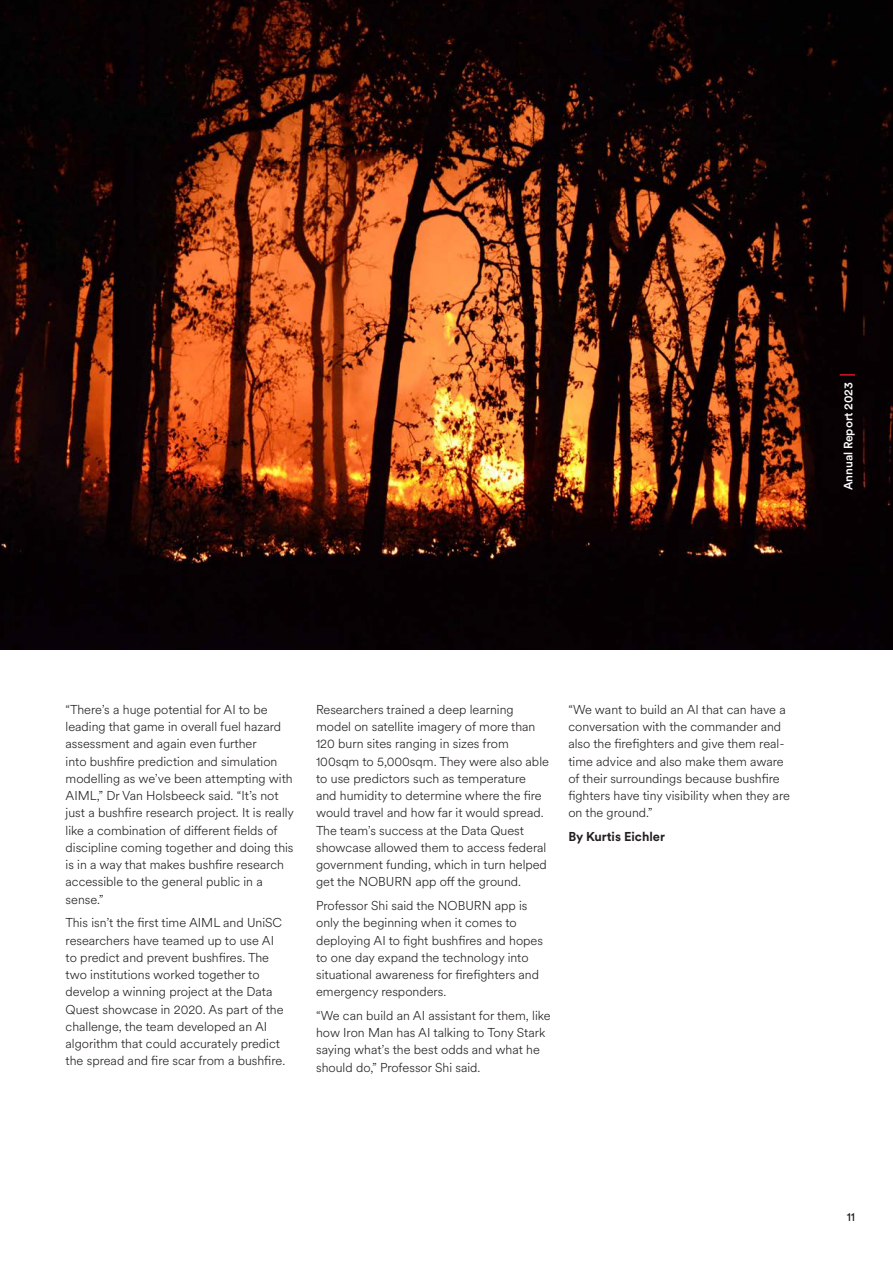
<style>
.page{position:relative;width:893px;height:1263px;background:#fff}
.page>*{position:absolute;margin:0;border:0;box-sizing:border-box;transform-origin:0 0}
.UoA_body{font:300 12.75px/17.2px "Circular XX";color:#231f20}
.UoA_body-2{font:700 12.75px "Circular XX";color:#231f20}
.UoA_head_4{font:500 12px "Circular XX";letter-spacing:-.01em;color:#fff}
.UoA_footer{font:12px "Circular XX";color:#231f20}
</style>
<div class="page">
<img style="left:0;top:0;width:893px;height:649px">
<svg style="left:840px;top:374px;width:15px;height:2px"></svg>
<p class="UoA_head_4" style="left:840px;top:490px;width:109px;rotate:-90deg">Annual Report 2023</p>
<p class="UoA_body" style="left:66px;top:700px;width:230px">“There’s a huge potential for AI to be leading that game in overall fuel hazard assessment and again even further<br>into bushfire prediction and simulation modelling as we’ve been attempting with AIML,” Dr Van Holsbeeck said. “It’s not just a bushfire research project. It is really like a combination of different fields of discipline coming together and doing this is in a way that makes bushfire research accessible to the general public in a sense.”</p>
<p class="UoA_body" style="left:66px;top:914px;width:221px">This isn’t the first time AIML and UniSC researchers have teamed up to use AI to predict and prevent bushfires. The two institutions worked together to develop a winning project at the Data Quest showcase in 2020. As part of the challenge, the team developed an AI algorithm that could accurately predict the spread and fire scar from a bushfire.</p>
<p class="UoA_body" style="left:316px;top:700px;width:234px">Researchers trained a deep learning model on satellite imagery of more than 120 burn sites ranging in sizes from 100sqm to 5,000sqm. They were also able to use predictors such as temperature and humidity to determine where the fire would travel and how far it would spread.<br>The team’s success at the Data Quest showcase allowed them to access federal government funding, which in turn helped get the NOBURN app off the ground.</p>
<p class="UoA_body" style="left:316px;top:896px;width:228px">Professor Shi said the NOBURN app is only the beginning when it comes to deploying AI to fight bushfires and hopes to one day expand the technology into situational awareness for firefighters and emergency responders.</p>
<p class="UoA_body" style="left:316px;top:1006px;width:236px">“We can build an AI assistant for them, like how Iron Man has AI talking to Tony Stark saying what’s the best odds and what he should do,” Professor Shi said.</p>
<p class="UoA_body" style="left:568px;top:700px;width:223px">“We want to build an AI that can have a conversation with the commander and also the firefighters and give them real&shy;time advice and also make them aware of their surroundings because bushfire fighters have tiny visibility when they are on the ground.”</p>
<p class="UoA_body-2" style="left:568px;top:828px;width:98px">By Kurtis Eichler</p>
<p class="UoA_footer" style="left:847px;top:1208px;width:10px">11</p>
</div>
